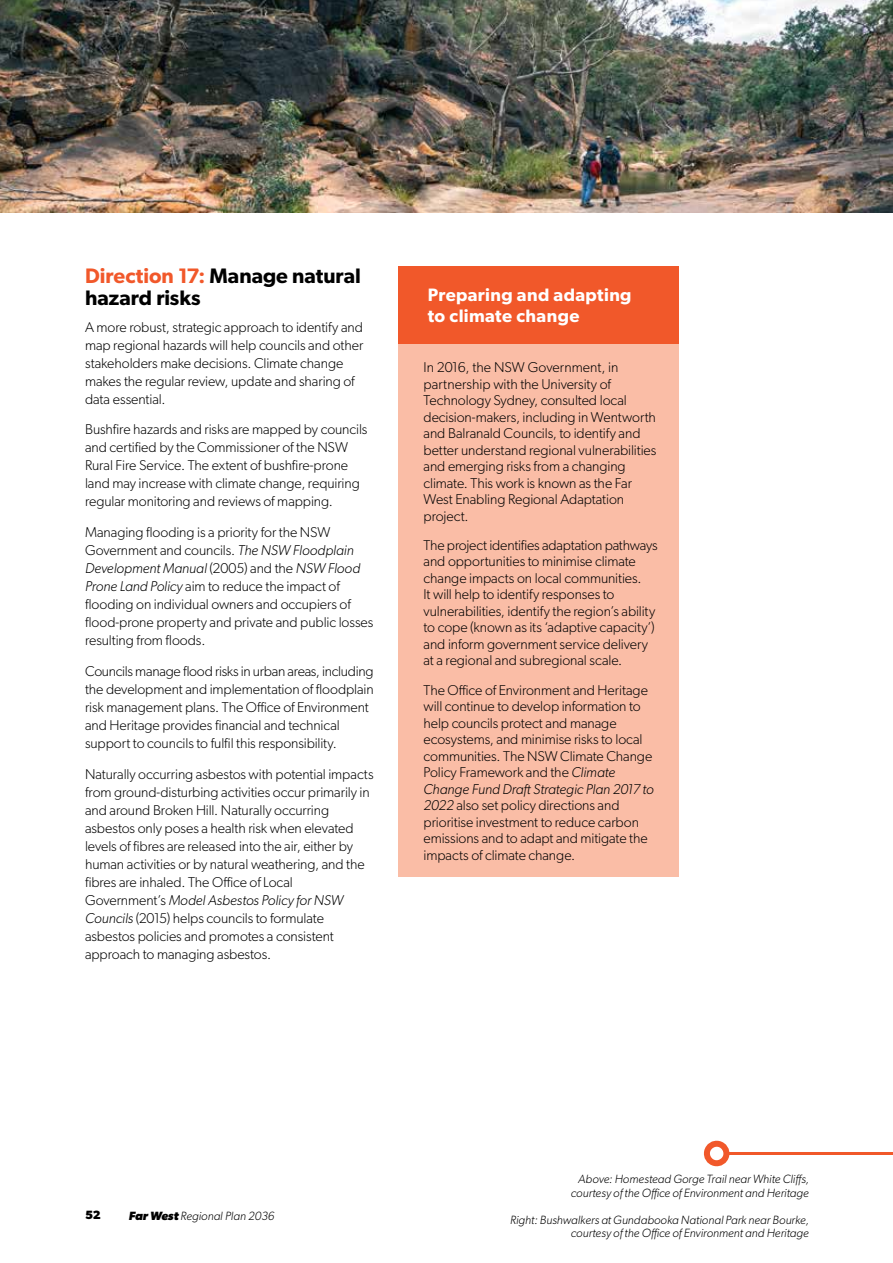
<style>
.page{position:relative;width:893px;height:1263px;background:#fff}
.page>*{position:absolute;margin:0;border:0;box-sizing:border-box;transform-origin:0 0}
.t1{font:600 21px/22.5px "Gibson";color:#000}
.t2{font:600 18px/21px "Gibson";letter-spacing:.02em;color:#fff}
.t3{font:300 14.25px/18px "Gibson";letter-spacing:-.005em;color:#000}
.t4{font:italic 300 12px/13.5px "Gibson";color:#000;text-align:right}
.t5{font:700 12px "Gibson";color:#000}
.s1{color:#f1582a}
.s2{font-style:italic}
.s3{font-weight:700}
</style>
<div class="page">
<div style="left:398px;top:266px;width:281px;height:78px;background:#f1582a"></div>
<div style="left:398px;top:344px;width:281px;height:533px;background:#fabda6"></div>
<hr style="left:729px;top:1152px;width:164px;height:3px;background:#f1582a">
<svg style="left:703px;top:1140px;width:27px;height:27px"></svg>
<img style="left:0;top:0;width:893px;height:213px">
<h1 class="t1" style="left:85px;top:264px;width:277px"><span class="s1">Direction 17:</span> Manage natural hazard risks</h1>
<p class="t3" style="left:85px;top:317px;width:280px">A more robust, strategic approach to identify and map regional hazards will help councils and other stakeholders make decisions. Climate change makes the regular review, update and sharing of data essential.</p>
<p class="t3" style="left:85px;top:420px;width:284px">Bushfire hazards and risks are mapped by councils and certified by the Commissioner of the NSW Rural Fire Service. The extent of bushfire-prone land may increase with climate change, requiring regular monitoring and reviews of mapping.</p>
<p class="t3" style="left:85px;top:523px;width:290px">Managing flooding is a priority for the NSW Government and councils. <span class="s2">The NSW Floodplain Development Manual</span> (2005) and the <span class="s2">NSW Flood Prone Land Policy</span> aim to reduce the impact of flooding on individual owners and occupiers of flood-prone property and private and public losses resulting from floods.</p>
<p class="t3" style="left:85px;top:662px;width:290px">Councils manage flood risks in urban areas, including the development and implementation of floodplain risk management plans. The Office of Environment and Heritage provides financial and technical support to councils to fulfil this responsibility.</p>
<p class="t3" style="left:85px;top:764px;width:290px">Naturally occurring asbestos with potential impacts from ground-disturbing activities occur primarily in and around Broken Hill. Naturally occurring asbestos only poses a health risk when elevated levels of fibres are released into the air, either by human activities or by natural weathering, and the fibres are inhaled. The Office of Local Government’s <span class="s2">Model Asbestos Policy for NSW Councils</span> (2015) helps councils to formulate asbestos policies and promotes a consistent approach to managing asbestos.</p>
<p class="t2" style="left:428px;top:284px;width:205px">Preparing and adapting to climate change</p>
<p class="t3" style="left:423px;top:359px;width:234px;line-height:16.5px">In 2016, the NSW Government, in partnership with the University of Technology Sydney, consulted local decision-makers, including in Wentworth and Balranald Councils, to identify and better understand regional vulnerabilities and emerging risks from a changing climate. This work is known as the Far West Enabling Regional Adaptation project.</p>
<p class="t3" style="left:423px;top:537px;width:236px;line-height:16.5px">The project identifies adaptation pathways and opportunities to minimise climate change impacts on local communities.<br>It will help to identify responses to vulnerabilities, identify the region’s ability to cope (known as its ‘adaptive capacity’) and inform government service delivery at a regional and subregional scale.</p>
<p class="t3" style="left:423px;top:681px;width:232px;line-height:16.5px">The Office of Environment and Heritage will continue to develop information to help councils protect and manage ecosystems, and minimise risks to local communities. The NSW Climate Change Policy Framework and the <span class="s2">Climate Change Fund Draft Strategic Plan 2017 to 2022</span> also set policy directions and prioritise investment to reduce carbon emissions and to adapt and mitigate the impacts of climate change.</p>
<p class="t5" style="left:85px;top:1208px;width:17px">52</p>
<p class="t4" style="left:129px;top:1208px;width:147px"><span class="s3">Far West</span> Regional Plan 2036</p>
<p class="t4" style="left:571px;top:1172px;width:240px">Above: Homestead Gorge Trail near White Cliffs, courtesy of the Office of Environment and Heritage</p>
<p class="t4" style="left:510px;top:1213px;width:300px">Right: Bushwalkers at Gundabooka National Park near Bourke, courtesy of the Office of Environment and Heritage</p>
</div>
